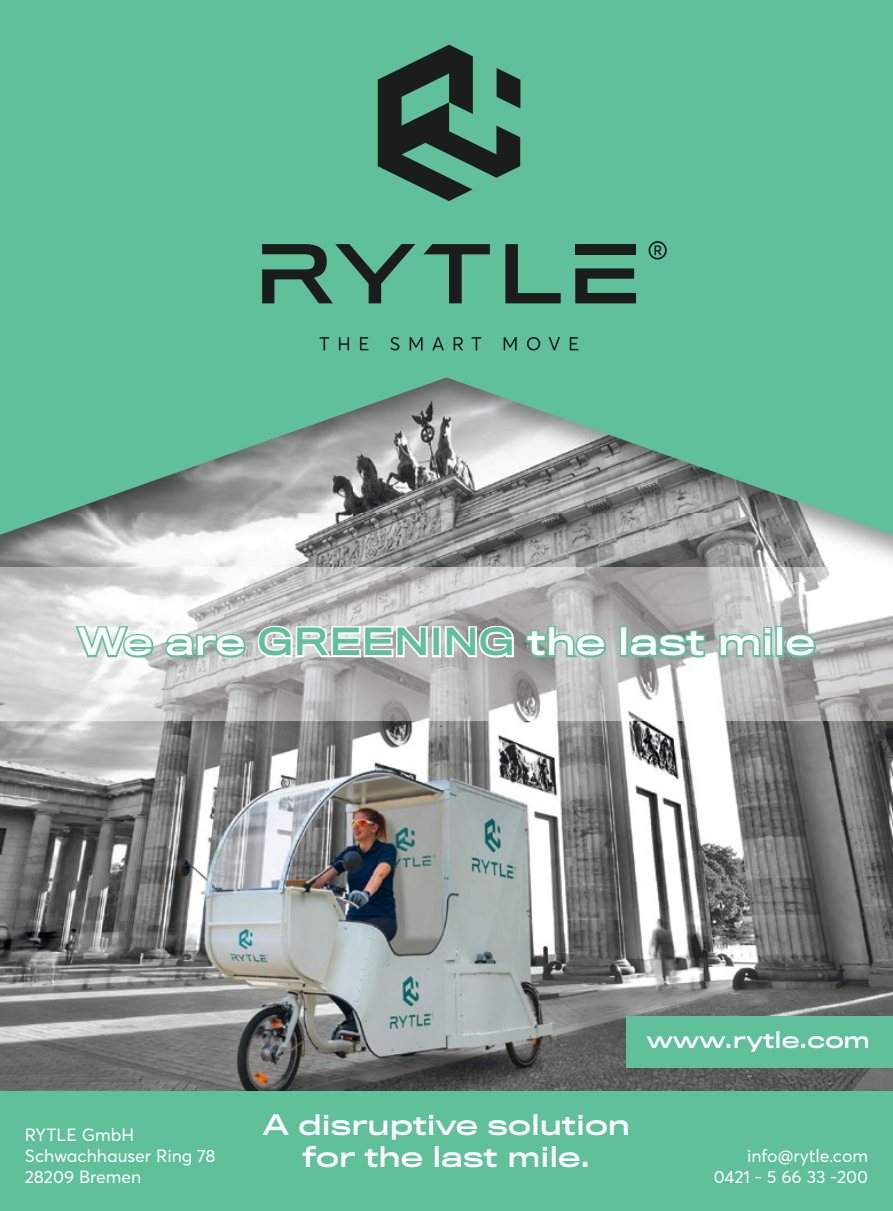
<style>
.page{position:relative;width:893px;height:1211px;background:#fff}
.page>*{position:absolute;margin:0;border:0;box-sizing:border-box;transform-origin:0 0}
.t1{font:35px "Titling Gothic FB Wide Standard";color:#fff}
.t2{font:26.25px/31.5px "Titling Gothic FB Wide Standard";color:#fff;text-align:center}
.t3{font:21px "Titling Gothic FB Wide Standard";letter-spacing:.005em;color:#fff}
.t4{font:17.5px/21px "Averta Std";color:#fff}
.s1{color:#5fc09a}
</style>
<div class="page">
<img style="left:0;top:535px;width:893px;height:556px">
<svg style="left:0;top:0;width:893px;height:535px;background:#67b999"></svg>
<svg style="left:320px;top:337px;width:9px;height:13px"></svg>
<svg style="left:339px;top:337px;width:10px;height:13px"></svg>
<svg style="left:360px;top:337px;width:8px;height:13px"></svg>
<svg style="left:390px;top:337px;width:9px;height:13px"></svg>
<svg style="left:410px;top:337px;width:13px;height:13px"></svg>
<svg style="left:432px;top:337px;width:12px;height:13px"></svg>
<svg style="left:454px;top:337px;width:9px;height:13px"></svg>
<svg style="left:472px;top:337px;width:9px;height:13px"></svg>
<svg style="left:504px;top:337px;width:13px;height:13px"></svg>
<svg style="left:527px;top:337px;width:13px;height:13px"></svg>
<svg style="left:549px;top:337px;width:11px;height:13px"></svg>
<svg style="left:570px;top:337px;width:8px;height:13px"></svg>
<svg style="left:378px;top:45px;width:142px;height:156px;background:#3c6f5b"></svg>
<svg style="left:648px;top:241px;width:19px;height:18px"></svg>
<svg style="left:505px;top:244px;width:56px;height:59px;background:#46866d"></svg>
<svg style="left:423px;top:244px;width:67px;height:59px;background:#498c72"></svg>
<svg style="left:262px;top:244px;width:153px;height:59px;background:#45846b"></svg>
<div style="left:575px;top:244px;width:60px;height:10px;background:#1a1d1c"></div>
<svg style="left:575px;top:268px;width:61px;height:35px;background:#325648"></svg>
<div style="left:0;top:1091px;width:893px;height:119px;background:#5fc09a"></div>
<div style="left:626px;top:1015px;width:267px;height:52px;background:#5fc09a"></div>
<svg style="left:73px;top:623px;width:83px;height:37px"></svg>
<svg style="left:164px;top:632px;width:84px;height:32px;background:#92c2af"></svg>
<svg style="left:255px;top:624px;width:175px;height:35px"></svg>
<div style="left:432px;top:626px;width:9px;height:31px;border:4px solid #fff"></div>
<svg style="left:443px;top:624px;width:73px;height:35px"></svg>
<svg style="left:524px;top:624px;width:84px;height:35px;background:#90bcaa"></svg>
<svg style="left:618px;top:624px;width:89px;height:36px;background:#7eae9a"></svg>
<svg style="left:717px;top:624px;width:101px;height:36px;background:#94bead"></svg>
<h1 class="t1" style="left:78px;top:622px;width:738px">We are <span class="s1">GREENING</span> the last mile</h1>
<p class="t4" style="left:25px;top:1124px;width:192px">RYTLE GmbH<br>Schwachhauser Ring 78<br>28209 Bremen</p>
<p class="t3" style="left:647px;top:1028px;width:225px">www.rytle.com</p>
<h2 class="t2" style="left:263px;top:1109px;width:369px">A disruptive solution for the last mile.</h2>
<p class="t4" style="left:714px;top:1145px;width:156px;text-align:right">info@rytle.com<br>0421 - 5 66 33 -200</p>
</div>
